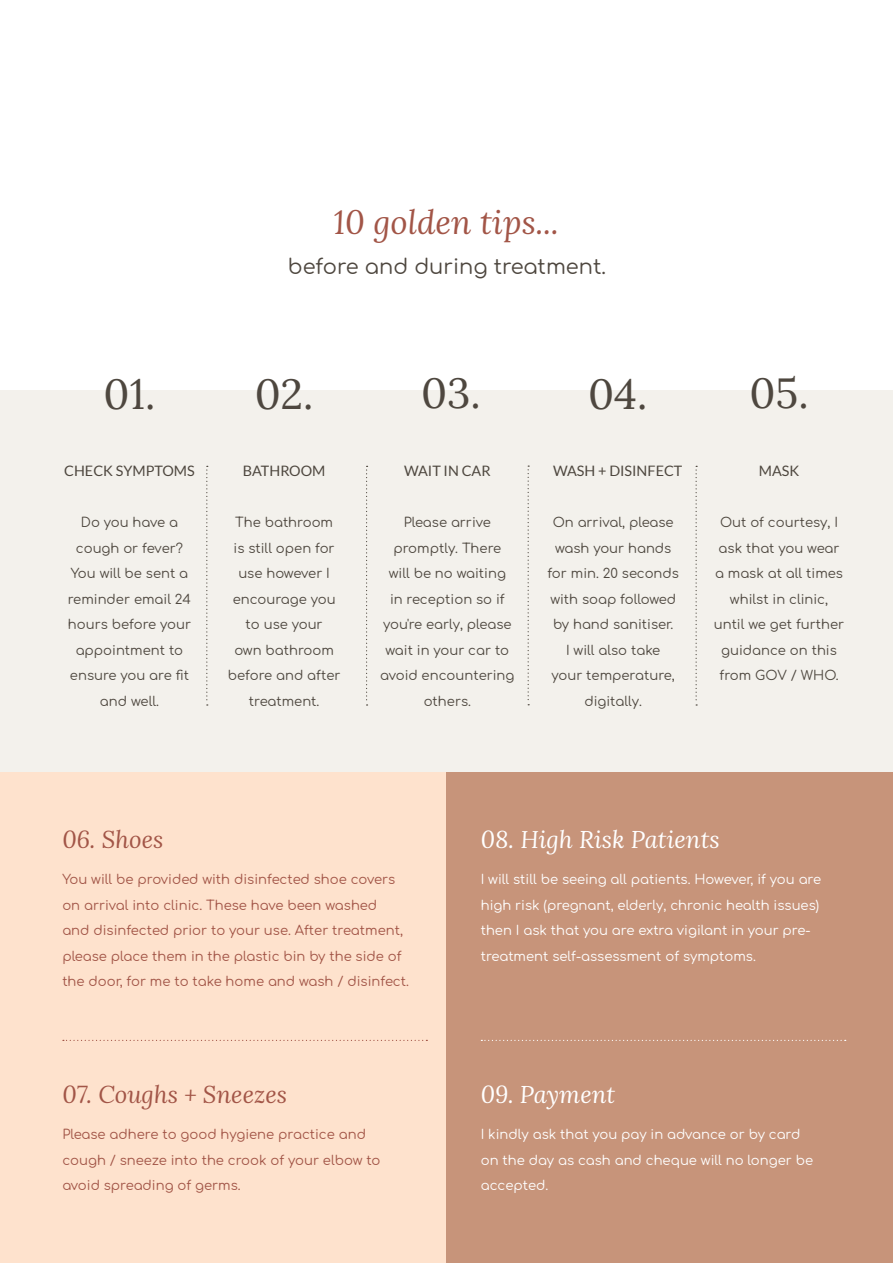
<style>
.page{position:relative;width:893px;height:1263px;background:#fff}
.page>*{position:absolute;margin:0;border:0;box-sizing:border-box;transform-origin:0 0}
.t1{font:42px "Lora";color:#4e473f}
.t2{font:italic 33px "Lora";color:#a25547}
.t3{font:italic 24px "Lora";color:#fff}
.t4{font:italic 24px "Lora";color:#a25547}
.t5{font:21px "Comfortaa";color:#4e473f}
.t6{font:14.4px "Lato";color:#4e473f}
.t7{font:13.2px/25.5px "Comfortaa";color:#4e473f;text-align:center}
.t8{font:13.2px/25.5px "Comfortaa";color:#a25547}
.t9{font:13.2px/25.5px "Comfortaa";color:#fff}
</style>
<div class="page">
<div style="left:0;top:390px;width:893px;height:382px;background:#f3f1ec"></div>
<svg style="left:206px;top:466px;width:2px;height:240px"></svg>
<svg style="left:366px;top:466px;width:2px;height:240px"></svg>
<div style="left:0;top:772px;width:446px;height:491px;background:#fee2cd"></div>
<div style="left:446px;top:772px;width:447px;height:491px;background:#c7947a"></div>
<svg style="left:528px;top:465px;width:1px;height:240px"></svg>
<svg style="left:695px;top:466px;width:2px;height:240px"></svg>
<svg style="left:481px;top:1040px;width:365px;height:1px"></svg>
<svg style="left:63px;top:1040px;width:364px;height:1px"></svg>
<h2 class="t2" style="left:333px;top:200px;width:227px">10 golden tips...</h2>
<h3 class="t5" style="left:288px;top:247px;width:320px">before and during treatment.</h3>
<h1 class="t1" style="left:104px;top:362px;width:211px">01. 02.</h1>
<h1 class="t1" style="left:421px;top:361px;width:61px">03.</h1>
<h1 class="t1" style="left:588px;top:362px;width:61px">04.</h1>
<h1 class="t1" style="left:749px;top:361px;width:61px">05.</h1>
<p class="t6" style="left:64px;top:463px;width:132px">CHECK SYMPTOMS</p>
<p class="t6" style="left:404px;top:463px;width:88px">WAIT IN CAR</p>
<p class="t6" style="left:243px;top:463px;width:84px">BATHROOM</p>
<p class="t6" style="left:553px;top:463px;width:131px">WASH + DISINFECT</p>
<p class="t6" style="left:759px;top:463px;width:42px">MASK</p>
<p class="t7" style="left:68px;top:508px;width:125px">Do you have a cough or fever?<br>You will be sent a reminder email 24 hours before your appointment to ensure you are fit and well.</p>
<p class="t7" style="left:228px;top:508px;width:114px">The bathroom<br>is still open for use however I encourage you to use your<br>own bathroom before and after treatment.</p>
<p class="t7" style="left:380px;top:508px;width:136px">Please arrive promptly. There<br>will be no waiting<br>in reception so if you're early, please wait in your car to avoid encountering others.</p>
<p class="t7" style="left:547px;top:508px;width:133px">On arrival, please wash your hands for min. 20 seconds with soap followed by hand sanitiser.<br>I will also take<br>your temperature, digitally.</p>
<p class="t7" style="left:714px;top:508px;width:132px">Out of courtesy, I ask that you wear a mask at all times whilst in clinic, until we get further guidance on this from GOV / WHO.</p>
<h3 class="t4" style="left:62px;top:823px;width:103px">06. Shoes</h3>
<p class="t8" style="left:62px;top:865px;width:348px">You will be provided with disinfected shoe covers on arrival into clinic. These have been washed<br>and disinfected prior to your use. After treatment, please place them in the plastic bin by the side of the door, for me to take home and wash / disinfect.</p>
<h3 class="t4" style="left:62px;top:1078px;width:226px">07. Coughs + Sneezes</h3>
<p class="t8" style="left:62px;top:1120px;width:320px">Please adhere to good hygiene practice and cough / sneeze into the crook of your elbow to avoid spreading of germs.</p>
<h3 class="t3" style="left:481px;top:823px;width:240px">08. High Risk Patients</h3>
<p class="t9" style="left:481px;top:865px;width:342px">I will still be seeing all patients. However, if you are high risk (pregnant, elderly, chronic health issues) then I ask that you are extra vigilant in your pre&shy;treatment self-assessment of symptoms.</p>
<h3 class="t3" style="left:481px;top:1078px;width:136px">09. Payment</h3>
<p class="t9" style="left:481px;top:1120px;width:334px">I kindly ask that you pay in advance or by card on the day as cash and cheque will no longer be accepted.</p>
</div>
